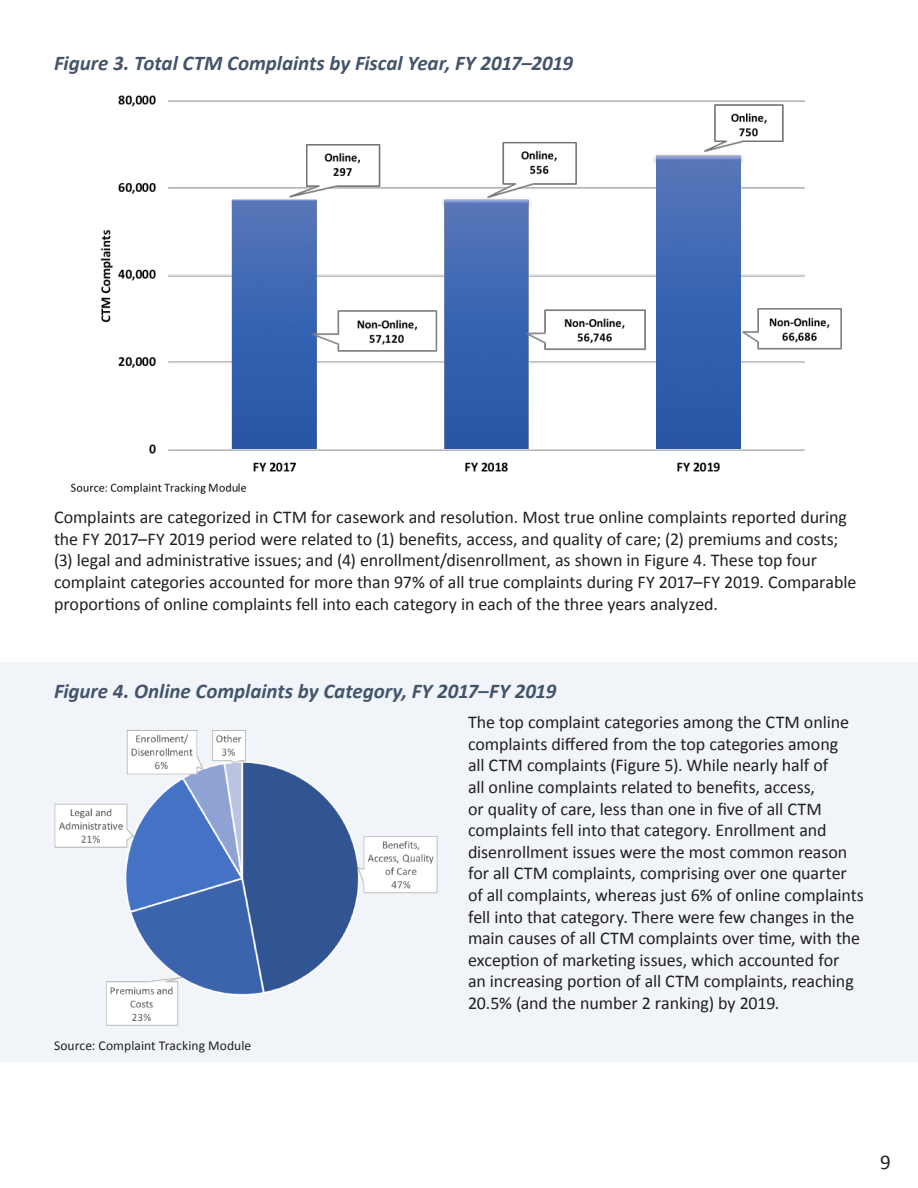
<style>
.page{position:relative;width:918px;height:1188px;background:#fff}
.page>*{position:absolute;margin:0;border:0;box-sizing:border-box;transform-origin:0 0}
.t1{font:italic 700 21px "Calibri";color:#44546a}
.t2{font:21px "Calibri";color:#231f20}
.t3{font:18px/21.6px "Calibri";letter-spacing:-.01em;color:#231f20}
.t4{font:13.5px "Calibri";letter-spacing:.005em;color:#231f20}
</style>
<div class="page">
<img style="left:70px;top:95px;width:772px;height:398px">
<div style="left:0;top:662px;width:918px;height:400px;background:#f1f5f9"></div>
<img style="left:54px;top:730px;width:384px;height:296px">
<h3 class="t1" style="left:54px;top:48px;width:521px">Figure 3. Total CTM Complaints by Fiscal Year, FY 2017–2019</h3>
<p class="t3" style="left:54px;top:506px;width:804px">Complaints are categorized in CTM for casework and resolution. Most true online complaints reported during the FY 2017–FY 2019 period were related to (1) benefits, access, and quality of care; (2) premiums and costs; (3) legal and administrative issues; and (4) enrollment/disenrollment, as shown in Figure 4. These top four complaint categories accounted for more than 97% of all true complaints during FY 2017–FY 2019. Comparable proportions of online complaints fell into each category in each of the three years analyzed.</p>
<h3 class="t1" style="left:54px;top:676px;width:504px">Figure 4. Online Complaints by Category, FY 2017–FY 2019</h3>
<p class="t3" style="left:468px;top:711px;width:397px">The top complaint categories among the CTM online complaints differed from the top categories among<br>all CTM complaints (Figure 5). While nearly half of<br>all online complaints related to benefits, access,<br>or quality of care, less than one in five of all CTM complaints fell into that category. Enrollment and disenrollment issues were the most common reason for all CTM complaints, comprising over one quarter of all complaints, whereas just 6% of online complaints fell into that category. There were few changes in the main causes of all CTM complaints over time, with the exception of marketing issues, which accounted for<br>an increasing portion of all CTM complaints, reaching 20.5% (and the number 2 ranking) by 2019.</p>
<p class="t4" style="left:54px;top:1036px;width:199px">Source: Complaint Tracking Module</p>
<p class="t2" style="left:880px;top:1147px;width:12px">9</p>
</div>
